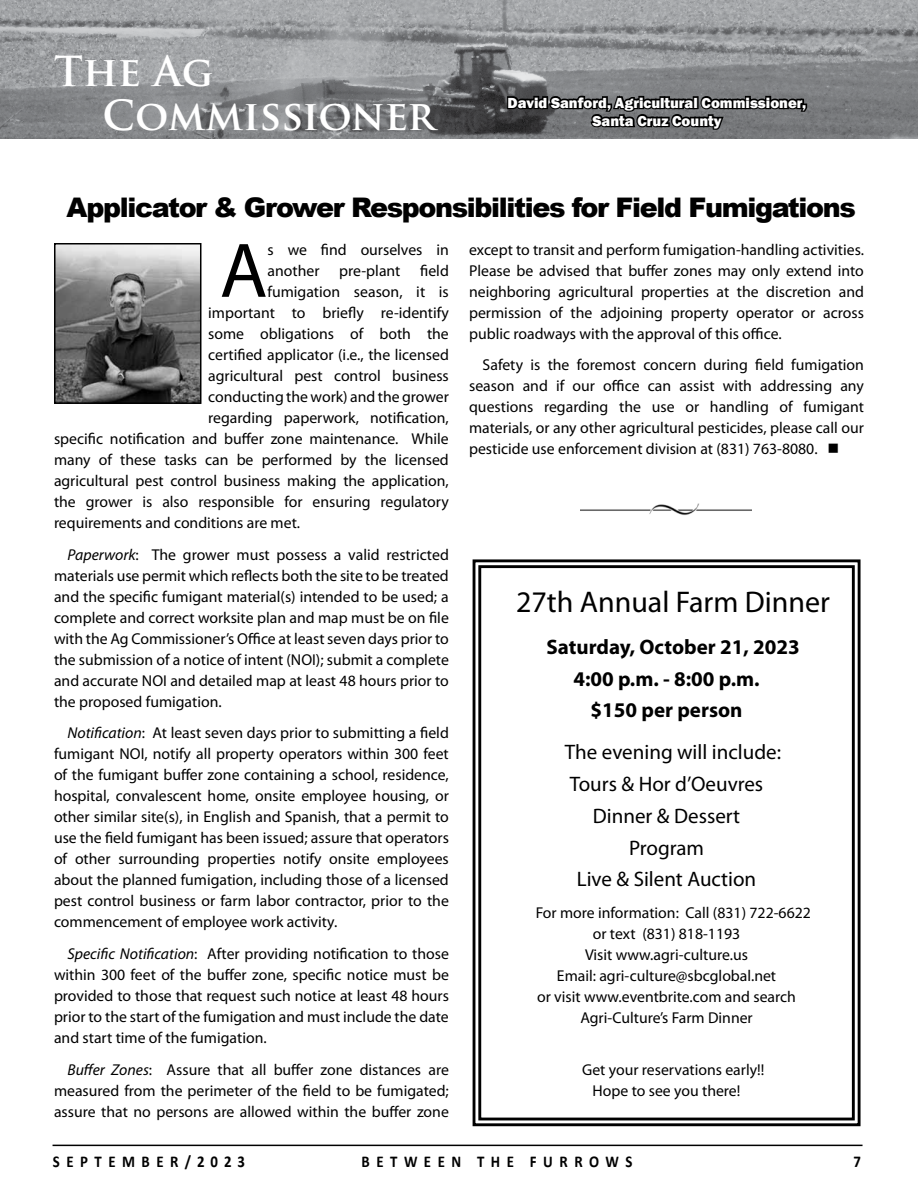
<style>
.page{position:relative;width:918px;height:1188px;background:#fff}
.page>*{position:absolute;margin:0;border:0;box-sizing:border-box;transform-origin:0 0}
.t1{font:78px "Myriad Pro";color:#000}
.t2{font:700 40.5px/43.5px "Trajan Pro";color:#fff}
.t3{font:30px "Myriad Pro";color:#000}
.t4{font:900 27px "Arial";letter-spacing:-.05em;color:#000}
.t5{font:21px "Myriad Pro";color:#000}
.t6{font:700 21px "Myriad Pro";color:#000}
.t7{font:700 16.5px "Calibri";letter-spacing:.44em;color:#000;scale:.9 1}
.t8{font:15.75px/21px "Myriad Pro";color:#000;text-align:justify}
.t9{font:800 15px/18px "Franklin Gothic";color:#fff;text-align:center}
.s1{font-style:italic}
</style>
<div class="page">
<hr style="left:53px;top:1145px;width:810px;height:1px;background:#000">
<img style="left:0;top:0;width:918px;height:138px">
<svg style="left:506px;top:92px;width:303px;height:47px;background:#4b4c4e"></svg>
<img style="left:57px;top:246px;width:141px;height:155px">
<div style="left:54px;top:243px;width:147px;height:161px;border:2px solid #000"></div>
<img style="left:580px;top:503px;width:172px;height:12px">
<svg style="left:472px;top:559px;width:389px;height:568px"></svg>
<div style="left:478px;top:565px;width:377px;height:555px;border:3px solid #000"></div>
<h2 class="t2" style="left:103px;top:50px;width:334px;text-indent:-49px">The Ag<br>Commissioner</h2>
<p class="t9" style="left:508px;top:94px;width:300px">David Sanford, Agricultural Commissioner,<br>Santa Cruz County</p>
<h3 class="t4" style="left:66px;top:188px;width:791px">Applicator &amp; Grower Responsibilities for Field Fumigations</h3>
<h1 class="t1" style="left:220px;top:223px;width:49px">A</h1>
<p class="t8" style="left:268px;top:239px;width:183px">s we find ourselves in</p>
<p class="t8" style="left:268px;top:260px;width:183px">another pre-plant field</p>
<p class="t8" style="left:268px;top:281px;width:183px">fumigation season, it is</p>
<p class="t8" style="left:208px;top:302px;width:242px">important to briefly re-identify</p>
<p class="t8" style="left:208px;top:323px;width:242px">some obligations of both the</p>
<p class="t8" style="left:208px;top:344px;width:242px">certified applicator (i.e., the licensed</p>
<p class="t8" style="left:208px;top:365px;width:242px">agricultural pest control business</p>
<p class="t8" style="left:208px;top:386px;width:242px">conducting the work) and the grower</p>
<p class="t8" style="left:208px;top:407px;width:242px">regarding paperwork, notification,</p>
<p class="t8" style="left:54px;top:428px;width:396px">specific notification and buffer zone maintenance. While</p>
<p class="t8" style="left:54px;top:449px;width:396px">many of these tasks can be performed by the licensed</p>
<p class="t8" style="left:54px;top:470px;width:396px">agricultural pest control business making the application,</p>
<p class="t8" style="left:54px;top:491px;width:396px">the grower is also responsible for ensuring regulatory</p>
<p class="t8" style="left:54px;top:512px;width:248px">requirements and conditions are met.</p>
<p class="t8" style="left:54px;top:544px;width:396px;text-indent:13px"><span class="s1">Paperwork</span>: The grower must possess a valid restricted materials use permit which reflects both the site to be treated and the specific fumigant material(s) intended to be used; a complete and correct worksite plan and map must be on file with the Ag Commissioner’s Office at least seven days prior to the submission of a notice of intent (NOI); submit a complete and accurate NOI and detailed map at least 48 hours prior to the proposed fumigation.</p>
<p class="t8" style="left:54px;top:722px;width:396px;text-indent:13px"><span class="s1">Notification</span>: At least seven days prior to submitting a field fumigant NOI, notify all property operators within 300 feet of the fumigant buffer zone containing a school, residence, hospital, convalescent home, onsite employee housing, or other similar site(s), in English and Spanish, that a permit to use the field fumigant has been issued; assure that operators of other surrounding properties notify onsite employees about the planned fumigation, including those of a licensed pest control business or farm labor contractor, prior to the commencement of employee work activity.</p>
<p class="t8" style="left:54px;top:943px;width:396px;text-indent:13px"><span class="s1">Specific Notification</span>: After providing notification to those within 300 feet of the buffer zone, specific notice must be provided to those that request such notice at least 48 hours prior to the start of the fumigation and must include the date and start time of the fumigation.</p>
<p class="t8" style="left:54px;top:1059px;width:396px;text-indent:13px"><span class="s1">Buffer Zones</span>: Assure that all buffer zone distances are measured from the perimeter of the field to be fumigated; assure that no persons are allowed within the buffer zone</p>
<p class="t8" style="left:469px;top:239px;width:396px">except to transit and perform fumigation-handling activities.<br>Please be advised that buffer zones may only extend into neighboring agricultural properties at the discretion and permission of the adjoining property operator or across public roadways with the approval of this office.</p>
<p class="t8" style="left:469px;top:354px;width:396px;text-indent:13px">Safety is the foremost concern during field fumigation season and if our office can assist with addressing any questions regarding the use or handling of fumigant materials, or any other agricultural pesticides, please call our pesticide use enforcement division at (831) 763-8080. ■</p>
<h3 class="t3" style="left:516px;top:583px;width:315px">27th Annual Farm Dinner</h3>
<h3 class="t6" style="left:546px;top:633px;width:255px">Saturday, October 21, 2023</h3>
<h3 class="t6" style="left:573px;top:665px;width:188px">4:00 p.m. - 8:00 p.m.</h3>
<h3 class="t6" style="left:591px;top:697px;width:154px">$150 per person</h3>
<h3 class="t5" style="left:565px;top:739px;width:218px">The evening will include:</h3>
<h3 class="t5" style="left:570px;top:771px;width:195px">Tours &amp; Hor d’Oeuvres</h3>
<h3 class="t5" style="left:593px;top:803px;width:149px">Dinner &amp; Dessert</h3>
<h3 class="t5" style="left:629px;top:835px;width:77px">Program</h3>
<h3 class="t5" style="left:577px;top:866px;width:181px">Live &amp; Silent Auction</h3>
<p class="t8" style="left:536px;top:902px;width:277px">For more information: Call (831) 722-6622</p>
<p class="t8" style="left:593px;top:923px;width:149px">or text (831) 818-1193</p>
<p class="t8" style="left:585px;top:944px;width:165px">Visit www.agri-culture.us</p>
<p class="t8" style="left:557px;top:965px;width:221px">Email: agri-culture@sbcglobal.net</p>
<p class="t8" style="left:537px;top:985px;width:260px">or visit www.eventbrite.com and search</p>
<p class="t8" style="left:580px;top:1006px;width:174px">Agri-Culture’s Farm Dinner</p>
<p class="t8" style="left:593px;top:1059px;width:173px;text-indent:-10px">Get your reservations early!!<br>Hope to see you there!</p>
<p class="t7" style="left:53px;top:1151px;width:215px">SEPTEMBER/2023</p>
<p class="t7" style="left:362px;top:1151px;width:301px">B ETWEEN TH E FURRO WS</p>
<p class="t7" style="left:853px;top:1151px;width:10px">7</p>
</div>
